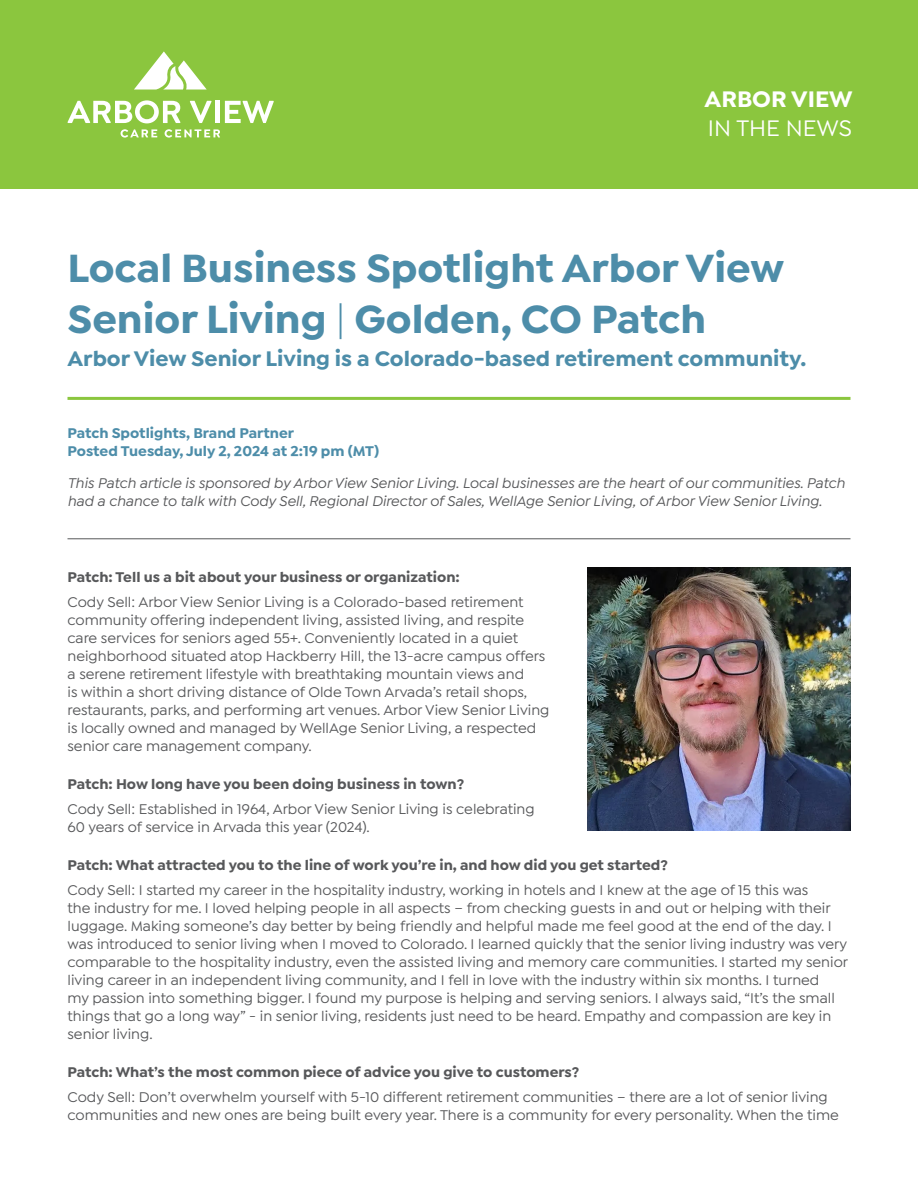
<style>
.page{position:relative;width:918px;height:1188px;background:#fff}
.page>*{position:absolute;margin:0;border:0;box-sizing:border-box;transform-origin:0 0}
.t1{font:700 42px/50.4px "Isidora Sans";color:#4d8da9}
.t2{font:700 24px/28.8px "Isidora Sans";color:#fff}
.t3{font:700 22.5px "Isidora Sans";color:#4d8da9}
.t4{font:500 15px/18px "Isidora Sans";color:#57585a}
.question{font:700 15px "Isidora Sans";color:#57585a}
.t5{font:italic 500 15px/18px "Isidora Sans";color:#57585a}
.t6{font:700 15px/18px "Isidora Sans";color:#4d8da9}
.s1{font-weight:500}
.s2{font-weight:400}
</style>
<div class="page">
<div style="left:0;top:0;width:918px;height:189px;background:#8bc63e"></div>
<hr style="left:68px;top:538px;width:782px;height:1px;background:#57585a">
<hr style="left:68px;top:397px;width:782px;height:3px;background:#8bc63e">
<img style="left:587px;top:567px;width:263px;height:264px">
<svg style="left:134px;top:51px;width:73px;height:39px"></svg>
<svg style="left:67px;top:100px;width:113px;height:23px"></svg>
<svg style="left:190px;top:101px;width:22px;height:22px"></svg>
<hr style="left:215px;top:101px;width:4px;height:22px;background:#fff">
<svg style="left:225px;top:101px;width:49px;height:22px"></svg>
<svg style="left:121px;top:129px;width:36px;height:9px"></svg>
<svg style="left:165px;top:129px;width:55px;height:9px"></svg>
<p class="t2" style="left:705px;top:85px;width:149px">ARBOR VIEW<br><span class="s1">IN THE NEWS</span></p>
<p class="t1" style="left:68px;top:243px;width:718px">Local Business Spotlight Arbor View<br>Senior Living <span class="s2">|</span> Golden, CO Patch</p>
<p class="t3" style="left:68px;top:345px;width:740px">Arbor View Senior Living is a Colorado-based retirement community.</p>
<p class="t6" style="left:68px;top:424px;width:313px">Patch Spotlights, Brand Partner<br>Posted Tuesday, July 2, 2024 at 2:19 pm (MT)</p>
<p class="t5" style="left:68px;top:474px;width:779px">This Patch article is sponsored by Arbor View Senior Living. Local businesses are the heart of our communities. Patch had a chance to talk with Cody Sell, Regional Director of Sales, WellAge Senior Living, of Arbor View Senior Living.</p>
<p class="question" style="left:68px;top:568px;width:394px">Patch: Tell us a bit about your business or organization:</p>
<p class="t4" style="left:68px;top:593px;width:484px">Cody Sell: Arbor View Senior Living is a Colorado-based retirement community offering independent living, assisted living, and respite care services for seniors aged 55+. Conveniently located in a quiet neighborhood situated atop Hackberry Hill, the 13-acre campus offers a serene retirement lifestyle with breathtaking mountain views and<br>is within a short driving distance of Olde Town Arvada’s retail shops, restaurants, parks, and performing art venues. Arbor View Senior Living is locally owned and managed by WellAge Senior Living, a respected senior care management company.</p>
<p class="question" style="left:68px;top:775px;width:398px">Patch: How long have you been doing business in town?</p>
<p class="t4" style="left:68px;top:800px;width:469px">Cody Sell: Established in 1964, Arbor View Senior Living is celebrating<br>60 years of service in Arvada this year (2024).</p>
<p class="question" style="left:68px;top:856px;width:602px">Patch: What attracted you to the line of work you’re in, and how did you get started?</p>
<p class="t4" style="left:68px;top:881px;width:782px">Cody Sell: I started my career in the hospitality industry, working in hotels and I knew at the age of 15 this was<br>the industry for me. I loved helping people in all aspects – from checking guests in and out or helping with their luggage. Making someone’s day better by being friendly and helpful made me feel good at the end of the day. I was introduced to senior living when I moved to Colorado. I learned quickly that the senior living industry was very comparable to the hospitality industry, even the assisted living and memory care communities. I started my senior living career in an independent living community, and I fell in love with the industry within six months. I turned<br>my passion into something bigger. I found my purpose is helping and serving seniors. I always said, “It’s the small things that go a long way” - in senior living, residents just need to be heard. Empathy and compassion are key in senior living.</p>
<p class="question" style="left:68px;top:1063px;width:514px">Patch: What’s the most common piece of advice you give to customers?</p>
<p class="t4" style="left:68px;top:1088px;width:773px">Cody Sell: Don’t overwhelm yourself with 5-10 different retirement communities – there are a lot of senior living communities and new ones are being built every year. There is a community for every personality. When the time</p>
</div>
